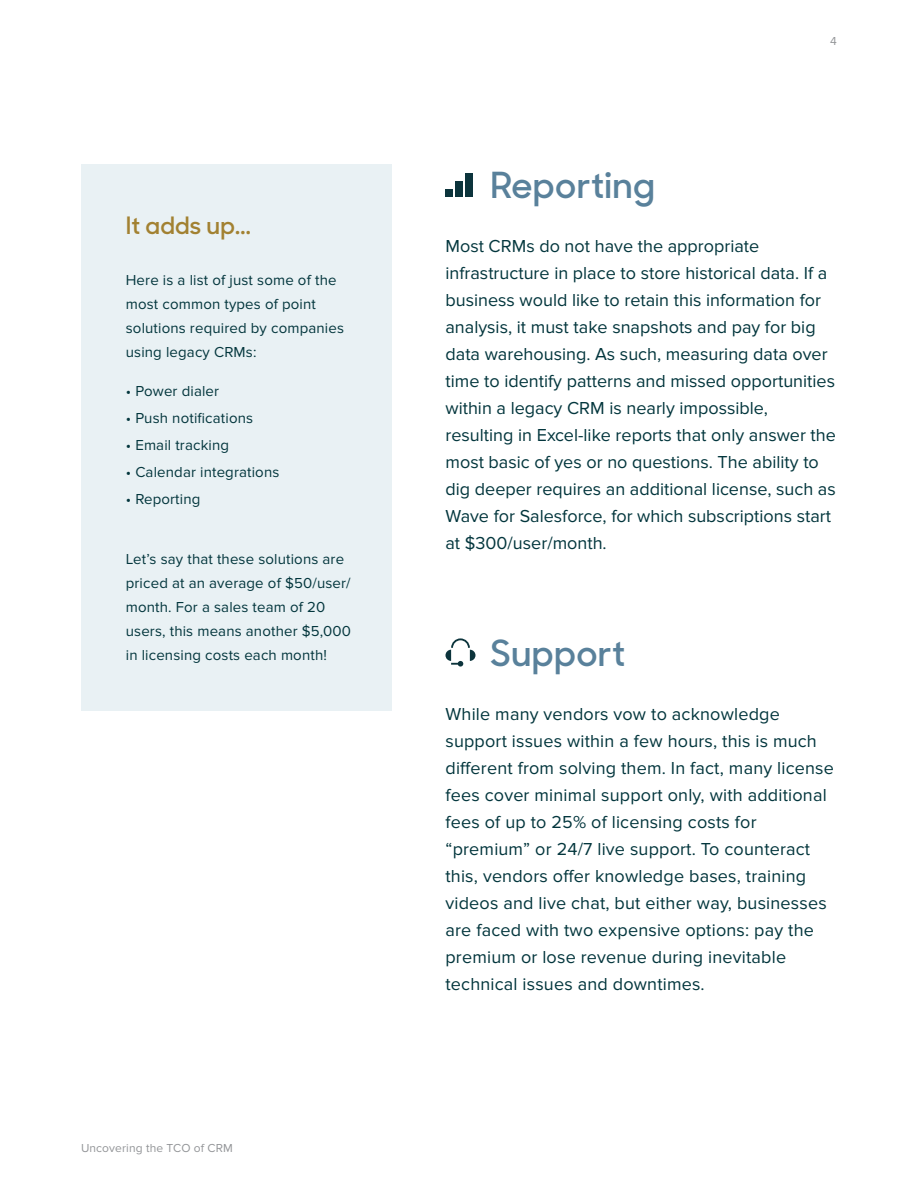
<style>
.page{position:relative;width:918px;height:1188px;background:#fff}
.page>*{position:absolute;margin:0;border:0;box-sizing:border-box;transform-origin:0 0}
.Header_2{font:600 36px "Sharp Sans No 1";letter-spacing:.01em;color:#59819b}
.Header_3{font:600 24px "Sharp Sans No 1";letter-spacing:.01em;color:#a28131}
.Text_1{font:18px/27px "Proxima Nova";color:#03363d}
.Text_2{font:15px/24px "Proxima Nova";letter-spacing:.01em;color:#03363d}
.t1{font:12px "Proxima Nova";letter-spacing:.01em;color:#939598}
</style>
<div class="page">
<div style="left:81px;top:164px;width:311px;height:547px;background:#e9f1f4"></div>
<div style="left:446px;top:189px;width:7px;height:8px;background:#0c343c"></div>
<div style="left:455px;top:181px;width:8px;height:16px;background:#0c343c"></div>
<div style="left:465px;top:174px;width:7px;height:23px;background:#0c343c"></div>
<svg style="left:446px;top:638px;width:30px;height:29px"></svg>
<p class="Header_3" style="left:126px;top:207px;width:127px">It adds up...</p>
<p class="Text_2" style="left:126px;top:268px;width:220px">Here is a list of just some of the most common types of point solutions required by companies using legacy CRMs:</p>
<p class="Text_2" style="left:126px;top:379px;width:95px">• Power dialer</p>
<p class="Text_2" style="left:126px;top:406px;width:129px">• Push notifications</p>
<p class="Text_2" style="left:126px;top:433px;width:105px">• Email tracking</p>
<p class="Text_2" style="left:126px;top:460px;width:155px">• Calendar integrations</p>
<p class="Text_2" style="left:126px;top:487px;width:76px">• Reporting</p>
<p class="Text_2" style="left:126px;top:547px;width:227px">Let’s say that these solutions are priced at an average of $50/user/ month. For a sales team of 20 users, this means another $5,000 in licensing costs each month!</p>
<p class="t1" style="left:81px;top:1141px;width:153px">Uncovering the TCO of CRM</p>
<p class="t1" style="left:830px;top:34px;width:8px">4</p>
<p class="Header_2" style="left:490px;top:157px;width:166px">Reporting</p>
<p class="Text_1" style="left:446px;top:233px;width:392px">Most CRMs do not have the appropriate infrastructure in place to store historical data. If a business would like to retain this information for analysis, it must take snapshots and pay for big data warehousing. As such, measuring data over time to identify patterns and missed opportunities within a legacy CRM is nearly impossible, resulting in Excel-like reports that only answer the most basic of yes or no questions. The ability to dig deeper requires an additional license, such as Wave for Salesforce, for which subscriptions start at $300/user/month.</p>
<p class="Header_2" style="left:490px;top:625px;width:137px">Support</p>
<p class="Text_1" style="left:446px;top:701px;width:390px">While many vendors vow to acknowledge support issues within a few hours, this is much different from solving them. In fact, many license fees cover minimal support only, with additional fees of up to 25% of licensing costs for “premium” or 24/7 live support. To counteract this, vendors offer knowledge bases, training videos and live chat, but either way, businesses are faced with two expensive options: pay the premium or lose revenue during inevitable technical issues and downtimes.</p>
</div>
